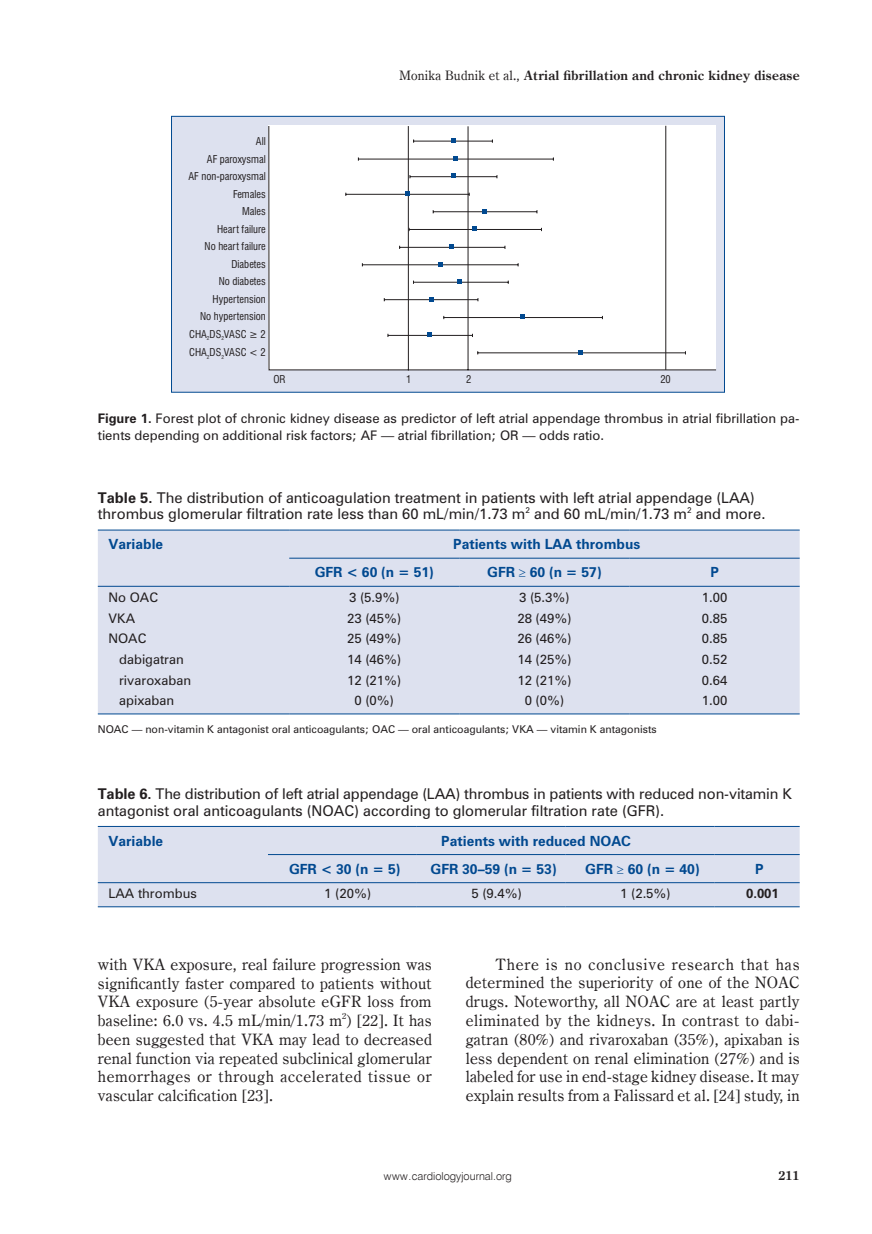
<style>
.page{position:relative;width:872px;height:1234px;background:#fff}
.page>*{position:absolute;margin:0;border:0;box-sizing:border-box;transform-origin:0 0}
.t1{font:15.75px/18.8px "Century Oldst EU";letter-spacing:.015em;color:#231f20;text-align:justify}
.t2{font:13.5px/16.5px "Zurich PL";color:#231f20}
.t3{font:700 13.05px "Century Oldst EU";letter-spacing:.015em;color:#231f20}
.t4{font:700 12.75px "Zurich PL";color:#014990}
.t5{font:700 12.75px "Century Oldst EU";color:#231f20}
.t6{font:12px/17.2px "Zurich PL";color:#231f20}
.t7{font:700 12px "Zurich PL";color:#231f20}
.t8{font:10.95px "Swis 721 Lt EU";color:#231f20}
.t9{font:10.5px/18.5px "Swis 721 Cn EU";color:#231f20;text-align:right}
.t10{font:9.75px "Zurich PL";color:#231f20}
.s1{font-weight:400}
.s2{font-weight:700}
</style>
<div class="page">
<div style="left:98px;top:530px;width:701px;height:183px;background:#dde1ef"></div>
<hr style="left:289px;top:557px;width:170px;height:1px;background:#014990">
<hr style="left:459px;top:557px;width:170px;height:1px;background:#014990">
<hr style="left:629px;top:557px;width:170px;height:1px;background:#014990">
<hr style="left:289px;top:713px;width:170px;height:1px;background:#014990">
<hr style="left:459px;top:713px;width:170px;height:1px;background:#014990">
<hr style="left:629px;top:713px;width:170px;height:1px;background:#014990">
<hr style="left:289px;top:529px;width:170px;height:1px;background:#014990">
<hr style="left:459px;top:529px;width:170px;height:1px;background:#014990">
<hr style="left:629px;top:529px;width:170px;height:1px;background:#014990">
<hr style="left:289px;top:585px;width:170px;height:1px;background:#014990">
<hr style="left:459px;top:585px;width:170px;height:1px;background:#014990">
<hr style="left:629px;top:585px;width:170px;height:1px;background:#014990">
<hr style="left:98px;top:529px;width:191px;height:1px;background:#014990">
<hr style="left:98px;top:585px;width:191px;height:1px;background:#014990">
<hr style="left:98px;top:713px;width:191px;height:1px;background:#014990">
<div style="left:98px;top:826px;width:701px;height:80px;background:#dde1ef"></div>
<hr style="left:268px;top:854px;width:149px;height:1px;background:#014990">
<hr style="left:417px;top:854px;width:149px;height:1px;background:#014990">
<hr style="left:566px;top:854px;width:148px;height:1px;background:#014990">
<hr style="left:714px;top:854px;width:85px;height:1px;background:#014990">
<hr style="left:98px;top:906px;width:170px;height:1px;background:#014990">
<hr style="left:268px;top:906px;width:149px;height:1px;background:#014990">
<hr style="left:417px;top:906px;width:149px;height:1px;background:#014990">
<hr style="left:566px;top:906px;width:148px;height:1px;background:#014990">
<hr style="left:714px;top:906px;width:85px;height:1px;background:#014990">
<hr style="left:268px;top:825px;width:149px;height:1px;background:#014990">
<hr style="left:417px;top:825px;width:149px;height:1px;background:#014990">
<hr style="left:566px;top:825px;width:148px;height:1px;background:#014990">
<hr style="left:714px;top:825px;width:85px;height:1px;background:#014990">
<hr style="left:268px;top:882px;width:149px;height:1px;background:#014990">
<hr style="left:417px;top:882px;width:149px;height:1px;background:#014990">
<hr style="left:566px;top:882px;width:148px;height:1px;background:#014990">
<hr style="left:714px;top:882px;width:85px;height:1px;background:#014990">
<hr style="left:98px;top:825px;width:170px;height:1px;background:#014990">
<hr style="left:98px;top:882px;width:170px;height:1px;background:#014990">
<div style="left:171px;top:116px;width:553px;height:276px;background:#dde1ef"></div>
<div style="left:171px;top:116px;width:554px;height:276px;border:1px solid #014990"></div>
<div style="left:268px;top:125px;width:448px;height:246px;background:#fff"></div>
<hr style="left:478px;top:352px;width:207px;height:1px;background:#231f20">
<hr style="left:388px;top:335px;width:84px;height:1px;background:#231f20">
<hr style="left:444px;top:317px;width:158px;height:1px;background:#231f20">
<hr style="left:384px;top:299px;width:94px;height:1px;background:#231f20">
<hr style="left:413px;top:282px;width:95px;height:1px;background:#231f20">
<hr style="left:362px;top:264px;width:156px;height:1px;background:#231f20">
<hr style="left:399px;top:247px;width:106px;height:1px;background:#231f20">
<hr style="left:409px;top:229px;width:132px;height:1px;background:#231f20">
<hr style="left:433px;top:211px;width:104px;height:1px;background:#231f20">
<hr style="left:346px;top:194px;width:123px;height:1px;background:#231f20">
<hr style="left:410px;top:176px;width:87px;height:1px;background:#231f20">
<hr style="left:358px;top:159px;width:195px;height:1px;background:#231f20">
<hr style="left:413px;top:141px;width:79px;height:1px;background:#231f20">
<svg style="left:579px;top:350px;width:4px;height:4px"></svg>
<svg style="left:428px;top:332px;width:4px;height:5px"></svg>
<svg style="left:520px;top:315px;width:4px;height:4px"></svg>
<svg style="left:429px;top:297px;width:4px;height:4px"></svg>
<svg style="left:457px;top:279px;width:5px;height:5px"></svg>
<svg style="left:438px;top:262px;width:4px;height:4px"></svg>
<svg style="left:449px;top:244px;width:4px;height:4px"></svg>
<svg style="left:472px;top:226px;width:4px;height:5px"></svg>
<svg style="left:482px;top:209px;width:4px;height:4px"></svg>
<svg style="left:405px;top:191px;width:4px;height:4px"></svg>
<svg style="left:451px;top:174px;width:4px;height:4px"></svg>
<svg style="left:453px;top:156px;width:4px;height:4px"></svg>
<svg style="left:451px;top:138px;width:4px;height:5px"></svg>
<hr style="left:665px;top:126px;width:1px;height:244px;background:#231f20">
<p class="t3" style="left:399px;top:68px;width:402px"><span class="s1">Monika Budnik et al.,</span> Atrial fibrillation and chronic kidney disease</p>
<p class="t9" style="left:256px;top:132px;width:11px">All</p>
<p class="t9" style="left:207px;top:150px;width:60px">AF paroxysmal</p>
<p class="t9" style="left:188px;top:167px;width:79px">AF non-paroxysmal</p>
<p class="t9" style="left:233px;top:185px;width:34px">Females</p>
<p class="t9" style="left:242px;top:202px;width:25px">Males</p>
<p class="t9" style="left:217px;top:220px;width:50px">Heart failure</p>
<p class="t9" style="left:205px;top:237px;width:63px">No heart failure</p>
<p class="t9" style="left:231px;top:255px;width:36px">Diabetes</p>
<p class="t9" style="left:219px;top:272px;width:49px">No diabetes</p>
<p class="t9" style="left:213px;top:290px;width:55px">Hypertension</p>
<p class="t9" style="left:200px;top:307px;width:67px">No hypertension</p>
<p class="t9" style="left:189px;top:325px;width:59px">CHA<sub>2</sub>DS<sub>2</sub>VASC</p>
<p class="t9" style="left:189px;top:325px;width:78px">2<br>CHA<sub>2</sub>DS<sub>2</sub>VASC &lt; 2</p>
<p class="t9" style="left:273px;top:370px;width:14px">OR</p>
<p class="t9" style="left:406px;top:370px;width:7px">1</p>
<p class="t9" style="left:466px;top:370px;width:7px">2</p>
<p class="t9" style="left:660px;top:370px;width:12px">20</p>
<p class="t6" style="left:98px;top:409px;width:703px"><span class="s2">Figure 1.</span> Forest plot of chronic kidney disease as predictor of left atrial appendage thrombus in atrial fibrillation pa&shy;tients depending on additional risk factors; AF — atrial fibrillation; OR — odds ratio.</p>
<p class="t2" style="left:98px;top:489px;width:669px"><span class="s2">Table 5.</span> The distribution of anticoagulation treatment in patients with left atrial appendage (LAA) thrombus glomerular filtration rate less than 60 mL/min/1.73 m<sup>2</sup> and 60 mL/min/1.73 m<sup>2</sup> and more.</p>
<p class="t4" style="left:108px;top:535px;width:56px">Variable</p>
<p class="t4" style="left:453px;top:535px;width:189px">Patients with LAA thrombus</p>
<p class="t4" style="left:315px;top:563px;width:121px">GFR &lt; 60 (n = 51)</p>
<p class="t4" style="left:487px;top:563px;width:116px">GFR ≥ 60 (n = 57)</p>
<p class="t4" style="left:710px;top:563px;width:10px">P</p>
<p class="t6" style="left:108px;top:588px;width:51px">No OAC</p>
<p class="t6" style="left:349px;top:588px;width:52px">3 (5.9%)</p>
<p class="t6" style="left:519px;top:588px;width:52px">3 (5.3%)</p>
<p class="t6" style="left:702px;top:588px;width:27px">1.00</p>
<p class="t6" style="left:108px;top:609px;width:28px">VKA</p>
<p class="t6" style="left:347px;top:609px;width:56px">23 (45%)</p>
<p class="t6" style="left:517px;top:609px;width:56px">28 (49%)</p>
<p class="t6" style="left:702px;top:609px;width:27px">0.85</p>
<p class="t6" style="left:108px;top:629px;width:39px">NOAC</p>
<p class="t6" style="left:347px;top:629px;width:56px">25 (49%)</p>
<p class="t6" style="left:517px;top:629px;width:56px">26 (46%)</p>
<p class="t6" style="left:702px;top:629px;width:27px">0.85</p>
<p class="t6" style="left:119px;top:650px;width:66px">dabigatran</p>
<p class="t6" style="left:347px;top:650px;width:56px">14 (46%)</p>
<p class="t6" style="left:517px;top:650px;width:56px">14 (25%)</p>
<p class="t6" style="left:702px;top:650px;width:27px">0.52</p>
<p class="t6" style="left:119px;top:671px;width:74px">rivaroxaban</p>
<p class="t6" style="left:347px;top:671px;width:56px">12 (21%)</p>
<p class="t6" style="left:517px;top:671px;width:56px">12 (21%)</p>
<p class="t6" style="left:702px;top:671px;width:27px">0.64</p>
<p class="t6" style="left:119px;top:691px;width:57px">apixaban</p>
<p class="t6" style="left:354px;top:691px;width:41px">0 (0%)</p>
<p class="t6" style="left:524px;top:691px;width:41px">0 (0%)</p>
<p class="t6" style="left:702px;top:691px;width:27px">1.00</p>
<p class="t10" style="left:98px;top:722px;width:560px">NOAC — non-vitamin K antagonist oral anticoagulants; OAC — oral anticoagulants; VKA — vitamin K antagonists</p>
<p class="t2" style="left:98px;top:785px;width:695px"><span class="s2">Table 6.</span> The distribution of left atrial appendage (LAA) thrombus in patients with reduced non-vitamin K antagonist oral anticoagulants (NOAC) according to glomerular filtration rate (GFR).</p>
<p class="t4" style="left:108px;top:832px;width:56px">Variable</p>
<p class="t4" style="left:441px;top:832px;width:191px">Patients with reduced NOAC</p>
<p class="t4" style="left:289px;top:860px;width:113px">GFR &lt; 30 (n = 5)</p>
<p class="t4" style="left:430px;top:860px;width:128px">GFR 30–59 (n = 53)</p>
<p class="t4" style="left:585px;top:860px;width:116px">GFR ≥ 60 (n = 40)</p>
<p class="t4" style="left:755px;top:860px;width:10px">P</p>
<p class="t6" style="left:108px;top:884px;width:90px">LAA thrombus</p>
<p class="t6" style="left:324px;top:884px;width:48px">1 (20%)</p>
<p class="t6" style="left:471px;top:884px;width:52px">5 (9.4%)</p>
<p class="t6" style="left:620px;top:884px;width:52px">1 (2.5%)</p>
<p class="t7" style="left:746px;top:885px;width:34px">0.001</p>
<p class="t1" style="left:98px;top:954px;width:335px">with VKA exposure, real failure progression was significantly faster compared to patients without VKA exposure (5-year absolute eGFR loss from baseline: 6.0 vs. 4.5 mL/min/1.73 m<sup>2</sup>) [22]. It has been suggested that VKA may lead to decreased renal function via repeated subclinical glomerular hemorrhages or through accelerated tissue or vascular calcification [23].</p>
<p class="t1" style="left:466px;top:954px;width:336px;text-indent:30px">There is no conclusive research that has determined the superiority of one of the NOAC drugs. Noteworthy, all NOAC are at least partly eliminated by the kidneys. In contrast to dabi&shy;gatran (80%) and rivaroxaban (35%), apixaban is less dependent on renal elimination (27%) and is labeled for use in end-stage kidney disease. It may explain results from a Falissard et al. [24] study, in</p>
<p class="t8" style="left:384px;top:1169px;width:129px">www.cardiologyjournal.org</p>
<p class="t5" style="left:778px;top:1167px;width:23px">211</p>
</div>
